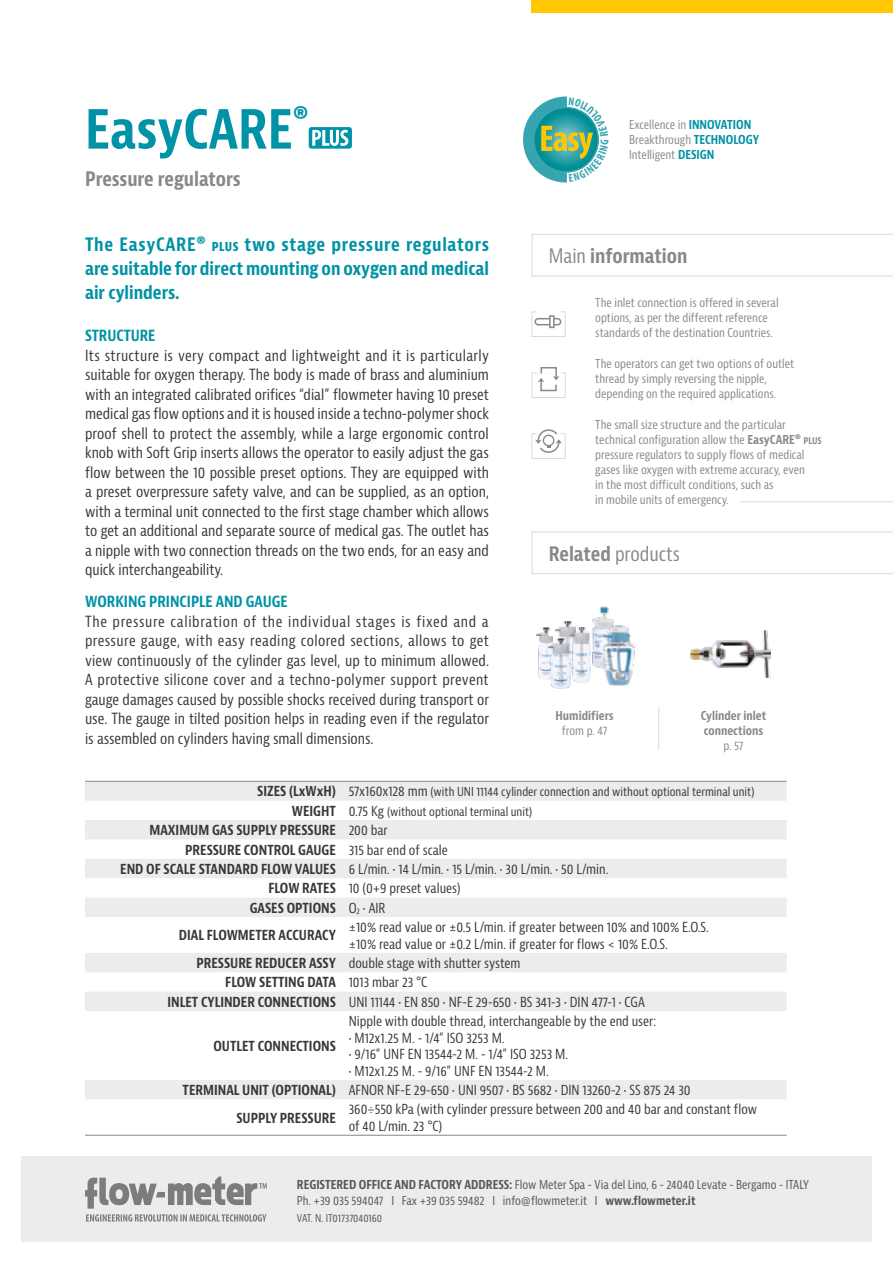
<style>
.page{position:relative;width:893px;height:1263px;background:#fff}
.page>*{position:absolute;margin:0;border:0;box-sizing:border-box;transform-origin:0 0}
.t1{font:700 condensed 52.5px "Bernina Sans";color:#0092a6}
.t2{font:700 condensed 19.5px "Bernina Sans";color:#878988}
.t3{font:condensed 19.5px "Bernina Sans";color:#878988}
.t4{font:700 condensed 18px/24px "Bernina Sans";color:#0092a6;text-align:justify}
.t5{font:condensed 15px/19.5px "Bernina Sans";color:#383937;text-align:justify}
.t6{font:700 condensed 15px "Bernina Sans";color:#0092a6}
.t7{font:condensed 13.5px/16.5px "Bernina Sans";color:#383937}
.t8{font:700 condensed 13.5px "Bernina Sans";color:#383937}
.t9{font:condensed 12px/15px "Bernina Sans";color:#878988}
.t10{font:condensed 12px/16.5px "Bernina Sans";color:#555756}
.t11{font:condensed 12px/19.4px "Bernina Sans";color:#383937}
.t12{font:700 condensed 12px/15px "Bernina Sans";color:#878988}
.t13{font:condensed 10.5px "Bernina Sans";letter-spacing:-.005em;color:#555756}
.s1{font-size:12px}
.s2{font-weight:700;color:#0092a6}
.s3{font-weight:400}
.s4{font-weight:700}
.s5{font-weight:700;font-size:9px}
.s6{font-weight:700;font-size:13.5px}
.s7{font-size:13.5px}
</style>
<div class="page">
<div style="left:21px;top:1157px;width:851px;height:85px;background:#ececec"></div>
<svg style="left:85px;top:1176px;width:182px;height:45px"></svg>
<div style="left:532px;top:234px;width:361px;height:42px;border:1px solid #d8dada"></div>
<div style="left:531px;top:0;width:362px;height:13px;background:#fec800"></div>
<svg style="left:531px;top:311px;width:35px;height:26px"></svg>
<svg style="left:531px;top:367px;width:35px;height:31px"></svg>
<svg style="left:531px;top:429px;width:35px;height:30px"></svg>
<div style="left:532px;top:531px;width:361px;height:43px;border:1px solid #d8dada"></div>
<hr style="left:658px;top:707px;width:1px;height:43px;background:#d8dada">
<img style="left:691px;top:631px;width:79px;height:47px">
<img style="left:592px;top:606px;width:23px;height:63px">
<img style="left:555px;top:622px;width:21px;height:17px">
<img style="left:537px;top:627px;width:16px;height:52px">
<img style="left:548px;top:639px;width:22px;height:50px">
<img style="left:570px;top:627px;width:21px;height:55px">
<img style="left:602px;top:624px;width:33px;height:61px">
<svg style="left:85px;top:782px;width:702px;height:317px"></svg>
<hr style="left:85px;top:781px;width:255px;height:1px;background:#878988">
<hr style="left:340px;top:781px;width:447px;height:1px;background:#878988">
<hr style="left:85px;top:1135px;width:255px;height:1px;background:#878988">
<hr style="left:340px;top:1135px;width:447px;height:1px;background:#878988">
<svg style="left:309px;top:127px;width:43px;height:22px"></svg>
<svg style="left:740px;top:501px;width:153px;height:2px"></svg>
<svg style="left:523px;top:97px;width:76px;height:86px"></svg>
<h1 class="t1" style="left:85px;top:97px;width:225px">EasyCARE<sup>®</sup></h1>
<h2 class="t2" style="left:85px;top:167px;width:157px">Pressure regulators</h2>
<p class="t4" style="left:85px;top:233px;width:405px">The EasyCARE® <span class="s1">PLUS</span> two stage pressure regulators are suitable for direct mounting on oxygen and medical air cylinders.</p>
<p class="t6" style="left:85px;top:326px;width:72px">STRUCTURE</p>
<p class="t5" style="left:85px;top:346px;width:406px">Its structure is very compact and lightweight and it is particularly suitable for oxygen therapy. The body is made of brass and aluminium with an integrated calibrated orifices “dial” flowmeter having 10 preset medical gas flow options and it is housed inside a techno-polymer shock proof shell to protect the assembly, while a large ergonomic control knob with Soft Grip inserts allows the operator to easily adjust the gas flow between the 10 possible preset options. They are equipped with a preset overpressure safety valve, and can be supplied, as an option, with a terminal unit connected to the first stage chamber which allows to get an additional and separate source of medical gas. The outlet has a nipple with two connection threads on the two ends, for an easy and quick interchangeability.</p>
<p class="t6" style="left:85px;top:593px;width:204px">WORKING PRINCIPLE AND GAUGE</p>
<p class="t5" style="left:85px;top:612px;width:406px">The pressure calibration of the individual stages is fixed and a pressure gauge, with easy reading colored sections, allows to get view continuously of the cylinder gas level, up to minimum allowed.<br>A protective silicone cover and a techno-polymer support prevent gauge damages caused by possible shocks received during transport or use. The gauge in tilted position helps in reading even if the regulator is assembled on cylinders having small dimensions.</p>
<p class="t9" style="left:629px;top:118px;width:132px">Excellence in <span class="s2">INNOVATION<br></span>Breakthrough <span class="s2">TECHNOLOGY<br></span>Intelligent <span class="s2">DESIGN</span></p>
<h2 class="t2" style="left:549px;top:244px;width:140px"><span class="s3">Main</span> information</h2>
<p class="t9" style="left:595px;top:295px;width:185px">The inlet connection is offered in several options, as per the different reference standards of the destination Countries.</p>
<p class="t9" style="left:595px;top:356px;width:201px">The operators can get two options of outlet thread by simply reversing the nipple, depending on the required applications.</p>
<p class="t9" style="left:595px;top:417px;width:228px">The small size structure and the particular technical configuration allow the <span class="s4">EasyCARE®</span> <span class="s5">PLUS </span>pressure regulators to supply flows of medical gases like oxygen with extreme accuracy, even<br>in the most difficult conditions, such as<br>in mobile units of emergency.</p>
<h2 class="t3" style="left:549px;top:542px;width:133px"><span class="s4">Related</span> products</h2>
<p class="t12" style="left:555px;top:708px;width:60px">Humidifiers</p>
<p class="t9" style="left:562px;top:723px;width:47px">from p. 47</p>
<p class="t12" style="left:701px;top:708px;width:67px">Cylinder inlet connections</p>
<p class="t9" style="left:723px;top:738px;width:22px">p. 57</p>
<p class="t11" style="left:292px;top:783px;width:464px;text-indent:-35px"><span class="s6">SIZES (LxWxH)</span> <span class="s7">57x160x128 mm</span> (with UNI 11144 cylinder connection and without optional terminal unit)<br><span class="s6">WEIGHT</span> <span class="s7">0.75 Kg</span> (without optional terminal unit)</p>
<p class="t8" style="left:149px;top:822px;width:240px">MAXIMUM GAS SUPPLY PRESSURE <span class="s3">200 bar</span></p>
<p class="t8" style="left:185px;top:841px;width:264px">PRESSURE CONTROL GAUGE <span class="s3">315 bar end of scale</span></p>
<p class="t7" style="left:120px;top:861px;width:490px"><span class="s4">END OF SCALE STANDARD FLOW VALUES</span> 6 L/min. • 14 L/min. • 15 L/min. • 30 L/min. • 50 L/min.</p>
<p class="t7" style="left:268px;top:880px;width:194px"><span class="s4">FLOW RATES</span> 10 (0+9 preset values)</p>
<p class="t8" style="left:250px;top:899px;width:137px">GASES OPTIONS <span class="s3">O</span><sub>2</sub> <span class="s3">• AIR</span></p>
<p class="t8" style="left:179px;top:927px;width:158px">DIAL FLOWMETER ACCURACY</p>
<p class="t7" style="left:349px;top:919px;width:362px">±10% read value or ±0.5 L/min. if greater between 10% and 100% E.O.S. ±10% read value or ±0.2 L/min. if greater for flows &lt; 10% E.O.S.</p>
<p class="t7" style="left:196px;top:955px;width:325px"><span class="s4">PRESSURE REDUCER ASSY</span> double stage with shutter system</p>
<p class="t8" style="left:225px;top:974px;width:204px">FLOW SETTING DATA <span class="s3">1013 mbar 23 °C</span></p>
<p class="t7" style="left:167px;top:994px;width:479px"><span class="s4">INLET CYLINDER CONNECTIONS</span> UNI 11144 • EN 850 • NF-E 29-650 • BS 341-3 • DIN 477-1 • CGA</p>
<p class="t8" style="left:213px;top:1038px;width:124px">OUTLET CONNECTIONS</p>
<p class="t7" style="left:349px;top:1013px;width:309px">Nipple with double thread, interchangeable by the end user:</p>
<p class="t7" style="left:349px;top:1030px;width:157px">• M12x1.25 M. - 1/4” ISO 3253 M.</p>
<p class="t7" style="left:349px;top:1046px;width:221px">• 9/16” UNF EN 13544-2 M. - 1/4” ISO 3253 M.</p>
<p class="t7" style="left:183px;top:1061px;width:510px;line-height:19.4px;text-indent:166px">• M12x1.25 M. - 9/16” UNF EN 13544-2 M.<br><span class="s4">TERMINAL UNIT (OPTIONAL)</span> AFNOR NF-E 29-650 • UNI 9507 • BS 5682 • DIN 13260-2 • SS 875 24 30</p>
<p class="t8" style="left:236px;top:1109px;width:101px">SUPPLY PRESSURE</p>
<p class="t7" style="left:349px;top:1101px;width:410px">360÷550 kPa (with cylinder pressure between 200 and 40 bar and constant flow of 40 L/min. 23 °C)</p>
<p class="t10" style="left:297px;top:1176px;width:513px"><span class="s4">REGISTERED OFFICE AND FACTORY ADDRESS:</span> Flow Meter Spa - Via del Lino, 6 - 24040 Levate - Bergamo - ITALY<br>Ph. +39 035 594047 I Fax +39 035 59482 I info@flowmeter.it I <span class="s4">www.flowmeter.it</span></p>
<p class="t13" style="left:297px;top:1211px;width:87px">VAT. N. IT01737040160</p>
</div>
